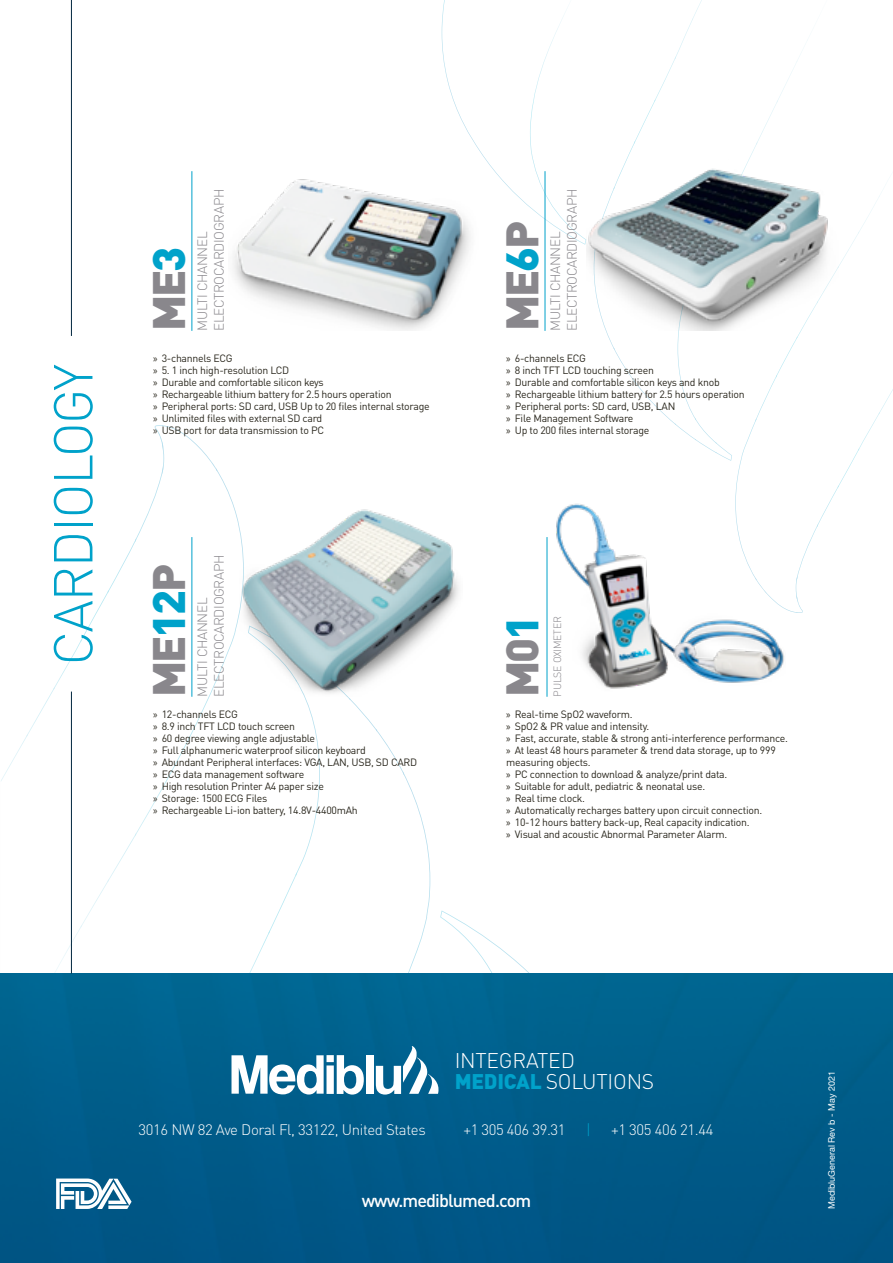
<style>
.page{position:relative;width:893px;height:1263px;background:#fff}
.page>*{position:absolute;margin:0;border:0;box-sizing:border-box;transform-origin:0 0}
.t1{font:300 54px "DIN Pro";letter-spacing:-.025em;color:#00a2ca}
.t2{font:900 45px "DIN Pro";letter-spacing:-.05em;color:#89878c}
.t3{font:300 21px/21px "DIN Pro";letter-spacing:-.01em;color:#fff}
.t4{font:500 18px "DIN Pro";letter-spacing:-.05em;color:#fff}
.t5{font:300 15px "DIN Pro";letter-spacing:-.025em;color:#fff}
.t6{font:300 15px "DIN Pro";color:#00a2ca}
.t7{font:300 13.5px/16.5px "DIN Pro";letter-spacing:-.025em;color:#89878c}
.t8{font:10.5px/12px "DIN Pro";letter-spacing:-.025em;color:#28251b}
.t9{font:300 10.5px "DIN Pro";letter-spacing:-.025em;color:#89878c}
.t10{font:9px "Helvetica Neue";color:#fff}
.s1{color:#00a2ca}
.s2{font-family:"Myriad Pro"}
.s3{font-weight:900;color:#00a2ca}
</style>
<div class="page">
<img style="left:242px;top:932px;width:28px;height:42px">
<img style="left:403px;top:774px;width:27px;height:200px">
<img style="left:269px;top:874px;width:27px;height:60px">
<img style="left:296px;top:697px;width:24px;height:179px">
<img style="left:377px;top:730px;width:27px;height:45px">
<img style="left:350px;top:699px;width:27px;height:33px">
<img style="left:440px;top:910px;width:191px;height:64px">
<img style="left:1px;top:735px;width:26px;height:239px">
<img style="left:27px;top:973px;width:27px;height:1px">
<img style="left:54px;top:925px;width:28px;height:49px">
<img style="left:81px;top:881px;width:27px;height:47px">
<img style="left:108px;top:835px;width:27px;height:47px">
<img style="left:135px;top:788px;width:27px;height:48px">
<img style="left:162px;top:738px;width:27px;height:51px">
<img style="left:27px;top:688px;width:27px;height:48px">
<img style="left:189px;top:677px;width:27px;height:62px">
<img style="left:54px;top:640px;width:27px;height:49px">
<img style="left:216px;top:470px;width:23px;height:212px">
<img style="left:81px;top:591px;width:27px;height:51px">
<img style="left:108px;top:541px;width:27px;height:52px">
<img style="left:135px;top:425px;width:27px;height:117px">
<img style="left:162px;top:425px;width:55px;height:50px">
<img style="left:0;top:974px;width:893px;height:289px">
<img style="left:692px;top:0;width:10px;height:19px">
<img style="left:676px;top:19px;width:17px;height:38px">
<img style="left:655px;top:56px;width:21px;height:45px">
<img style="left:778px;top:61px;width:19px;height:39px">
<img style="left:758px;top:100px;width:20px;height:40px">
<img style="left:635px;top:100px;width:20px;height:40px">
<img style="left:606px;top:331px;width:8px;height:18px">
<img style="left:676px;top:331px;width:19px;height:109px">
<img style="left:614px;top:348px;width:20px;height:33px">
<img style="left:634px;top:380px;width:20px;height:25px">
<img style="left:695px;top:418px;width:21px;height:35px">
<img style="left:654px;top:404px;width:22px;height:21px">
<img style="left:716px;top:442px;width:16px;height:19px">
<img style="left:442px;top:0;width:144px;height:245px">
<img style="left:859px;top:195px;width:21px;height:37px">
<img style="left:839px;top:232px;width:20px;height:34px">
<img style="left:777px;top:337px;width:20px;height:38px">
<img style="left:880px;top:389px;width:13px;height:23px">
<img style="left:756px;top:375px;width:21px;height:45px">
<img style="left:859px;top:412px;width:21px;height:38px">
<img style="left:735px;top:419px;width:21px;height:83px">
<img style="left:839px;top:448px;width:20px;height:38px">
<img style="left:818px;top:485px;width:21px;height:40px">
<img style="left:797px;top:524px;width:21px;height:89px">
<img style="left:786px;top:577px;width:11px;height:36px">
<svg style="left:231px;top:1055px;width:133px;height:39px"></svg>
<div style="left:366px;top:1055px;width:7px;height:39px;background:#fff"></div>
<svg style="left:376px;top:1046px;width:63px;height:48px"></svg>
<svg style="left:56px;top:1178px;width:76px;height:31px"></svg>
<hr style="left:71px;top:0;width:1px;height:336px;background:#00263e">
<hr style="left:71px;top:691px;width:1px;height:282px;background:#00263e">
<hr style="left:191px;top:171px;width:1px;height:160px;background:#00a2ca">
<hr style="left:545px;top:171px;width:1px;height:160px;background:#00a2ca">
<img style="left:239px;top:509px;width:220px;height:188px">
<img style="left:586px;top:140px;width:253px;height:191px">
<img style="left:233px;top:164px;width:248px;height:167px">
<hr style="left:191px;top:537px;width:1px;height:160px;background:#00a2ca">
<hr style="left:547px;top:537px;width:1px;height:160px;background:#00a2ca">
<img style="left:556px;top:502px;width:230px;height:187px">
<h1 class="t1" style="left:31px;top:665px;width:303px;rotate:-90deg">CARDIOLOGY</h1>
<h2 class="t2" style="left:130px;top:331px;width:86px;rotate:-90deg">ME<span class="s1">3</span></h2>
<p class="t7" style="left:193px;top:331px;width:144px;rotate:-90deg">MULTI CHANNEL<br>ELECTROCARDIOGRAPH</p>
<p class="t7" style="left:546px;top:331px;width:144px;rotate:-90deg">MULTI CHANNEL<br>ELECTROCARDIOGRAPH</p>
<h2 class="t2" style="left:483px;top:331px;width:112px;rotate:-90deg">ME<span class="s1">6</span>P</h2>
<p class="t8" style="left:153px;top:351px;width:278px"><span class="s2">»</span> 3-channels ECG<br><span class="s2">»</span> 5. 1 inch high-resolution LCD<br><span class="s2">»</span> Durable and comfortable silicon keys<br><span class="s2">»</span> Rechargeable lithium battery for 2.5 hours operation<br><span class="s2">»</span> Peripheral ports: SD card, USB Up to 20 files internal storage <span class="s2">»</span> Unlimited files with external SD card<br><span class="s2">»</span> USB port for data transmission to PC</p>
<h2 class="t2" style="left:130px;top:697px;width:134px;rotate:-90deg">ME<span class="s1">12</span>P</h2>
<p class="t7" style="left:193px;top:697px;width:144px;rotate:-90deg">MULTI CHANNEL<br>ELECTROCARDIOGRAPH</p>
<p class="t8" style="left:153px;top:707px;width:265px"><span class="s2">»</span> 12-channels ECG<br><span class="s2">»</span> 8.9 inch TFT LCD touch screen<br><span class="s2">»</span> 60 degree viewing angle adjustable<br><span class="s2">»</span> Full alphanumeric waterproof silicon keyboard<br><span class="s2">»</span> Abundant Peripheral interfaces: VGA, LAN, USB, SD CARD <span class="s2">»</span> ECG data management software<br><span class="s2">»</span> High resolution Printer A4 paper size<br><span class="s2">»</span> Storage: 1500 ECG Files<br><span class="s2">»</span> Rechargeable Li-ion battery, 14.8V-4400mAh</p>
<p class="t8" style="left:506px;top:351px;width:240px"><span class="s2">»</span> 6-channels ECG<br><span class="s2">»</span> 8 inch TFT LCD touching screen<br><span class="s2">»</span> Durable and comfortable silicon keys and knob<br><span class="s2">»</span> Rechargeable lithium battery for 2.5 hours operation <span class="s2">»</span> Peripheral ports: SD card, USB, LAN<br><span class="s2">»</span> File Management Software<br><span class="s2">»</span> Up to 200 files internal storage</p>
<h2 class="t2" style="left:483px;top:697px;width:83px;rotate:-90deg">M0<span class="s1">1</span></h2>
<p class="t9" style="left:549px;top:697px;width:82px;rotate:-90deg">PULSE OXIMETER</p>
<p class="t8" style="left:506px;top:707px;width:283px"><span class="s2">»</span> Real-time SpO2 waveform.<br><span class="s2">»</span> SpO2 &amp; PR value and intensity.<br><span class="s2">»</span> Fast, accurate, stable &amp; strong anti-interference performance. <span class="s2">»</span> At least 48 hours parameter &amp; trend data storage, up to 999 measuring objects.<br><span class="s2">»</span> PC connection to download &amp; analyze/print data.<br><span class="s2">»</span> Suitable for adult, pediatric &amp; neonatal use.<br><span class="s2">»</span> Real time clock.<br><span class="s2">»</span> Automatically recharges battery upon circuit connection.<br><span class="s2">»</span> 10-12 hours battery back-up, Real capacity indication.<br><span class="s2">»</span> Visual and acoustic Abnormal Parameter Alarm.</p>
<h3 class="t3" style="left:455px;top:1048px;width:201px">INTEGRATED<br><span class="s3">MEDICAL</span> SOLUTIONS</h3>
<h3 class="t5" style="left:139px;top:1118px;width:289px">3016 NW 82 Ave Doral Fl, 33122, United States</h3>
<h3 class="t5" style="left:463px;top:1118px;width:104px">+1 305 406 39.31</h3>
<h3 class="t6" style="left:586px;top:1118px;width:6px">|</h3>
<h3 class="t5" style="left:611px;top:1118px;width:104px">+1 305 406 21.44</h3>
<h3 class="t4" style="left:362px;top:1186px;width:171px">www.mediblumed.com</h3>
<p class="t10" style="left:825px;top:1209px;width:139px;rotate:-90deg">MedibluGeneral Rev b - May 2021</p>
</div>
